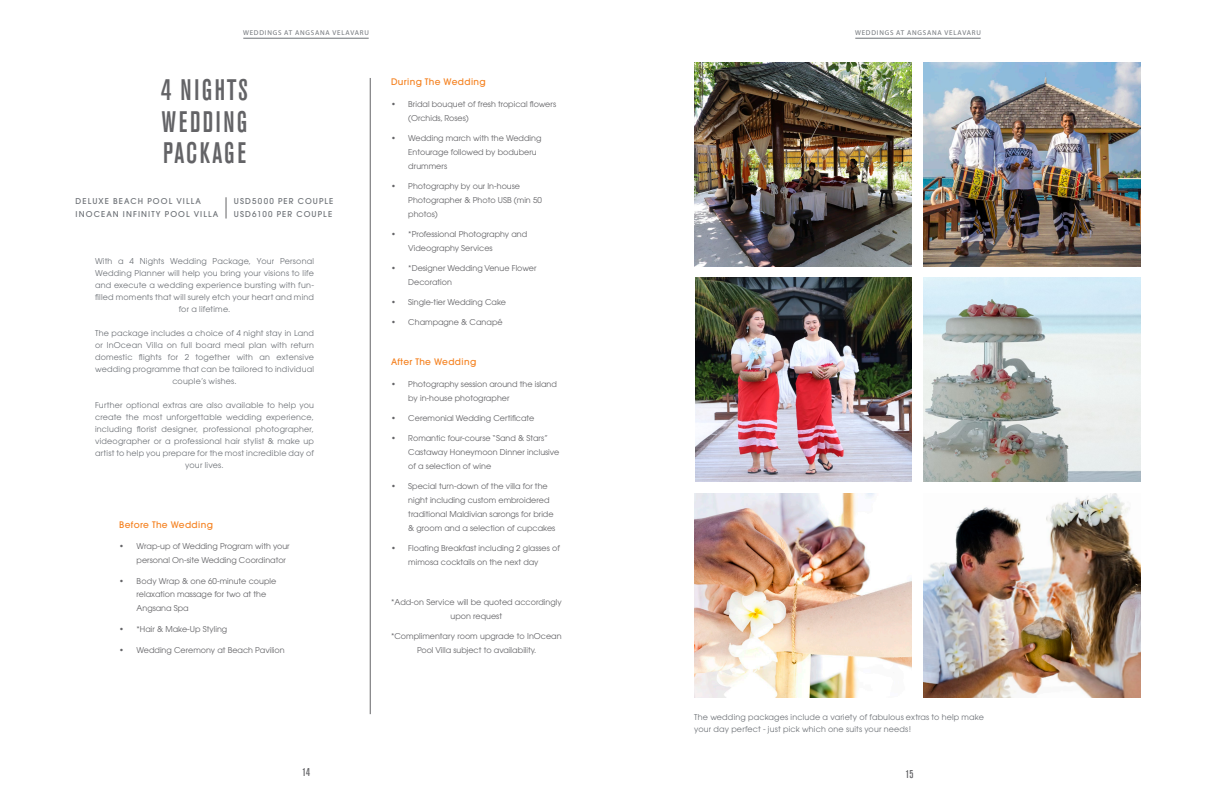
<style>
.page{position:relative;width:1224px;height:792px;background:#fff}
.page>*{position:absolute;margin:0;border:0;box-sizing:border-box;transform-origin:0 0}
.t1{font:500 condensed 29.5px "Akzidenz Grotesk BE";letter-spacing:.08em;color:#636366}
.Master_Page_Number{font:500 condensed 11.3px "Akzidenz Grotesk BE";color:#636366}
.Paragraph_Style_2{font:500 9px "Avant Garde";letter-spacing:.04em;color:#f58221}
.Paragraph_Style_2-2{font:8px/14px "Avant Garde";color:#636366}
.Body_copy{font:8px/12px "Avant Garde";letter-spacing:.025em;color:#6e7277;text-align:center}
.Intro_TWC_Uppercase{font:500 8px "Avant Garde";letter-spacing:.14em;color:#6e7277}
.t2{font:7px "Myriad Pro";letter-spacing:.11em;color:#6e7277}
</style>
<div class="page">
<hr style="left:370px;top:78px;width:1px;height:636px;background:#636366">
<hr style="left:243px;top:38px;width:126px;height:1px;background:#6e7277">
<img style="left:694px;top:62px;width:218px;height:204px">
<img style="left:923px;top:278px;width:218px;height:204px">
<img style="left:694px;top:493px;width:218px;height:204px">
<img style="left:923px;top:62px;width:218px;height:204px">
<img style="left:695px;top:278px;width:217px;height:204px">
<img style="left:923px;top:493px;width:218px;height:204px">
<hr style="left:855px;top:38px;width:126px;height:1px;background:#6e7277">
<svg style="left:226px;top:197px;width:1px;height:22px"></svg>
<p class="t2" style="left:243px;top:28px;width:127px">WEDDINGS AT ANGSANA VELAVARU</p>
<p class="t1" style="left:161px;top:74px;width:88px">4 NIGHTS</p>
<p class="t1" style="left:162px;top:105px;width:87px">WEDDING</p>
<p class="t1" style="left:163px;top:137px;width:85px">PACKAGE</p>
<p class="Intro_TWC_Uppercase" style="left:76px;top:197px;width:127px">DELUXE BEACH POOL VILLA</p>
<p class="Intro_TWC_Uppercase" style="left:234px;top:197px;width:101px">USD5000 PER COUPLE</p>
<p class="Intro_TWC_Uppercase" style="left:76px;top:209px;width:144px">INOCEAN INFINITY POOL VILLA</p>
<p class="Intro_TWC_Uppercase" style="left:234px;top:209px;width:100px">USD6100 PER COUPLE</p>
<p class="Body_copy" style="left:95px;top:255px;width:221px">With a 4 Nights Wedding Package, Your Personal Wedding Planner will help you bring your visions to life and execute a wedding experience bursting with fun&shy;filled moments that will surely etch your heart and mind for a lifetime.</p>
<p class="Body_copy" style="left:95px;top:327px;width:221px">The package includes a choice of 4 night stay in Land or InOcean Villa on full board meal plan with return domestic flights for 2 together with an extensive wedding programme that can be tailored to individual couple’s wishes.</p>
<p class="Body_copy" style="left:95px;top:399px;width:221px">Further optional extras are also available to help you create the most unforgettable wedding experience, including florist designer, professional photographer, videographer or a professional hair stylist &amp; make up artist to help you prepare for the most incredible day of your lives.</p>
<p class="Paragraph_Style_2" style="left:119px;top:519px;width:95px">Before The Wedding</p>
<p class="Paragraph_Style_2-2" style="left:137px;top:539px;width:155px;line-height:13.4px;text-indent:-17px">• Wrap-up of Wedding Program with your personal On-site Wedding Coordinator</p>
<p class="Paragraph_Style_2-2" style="left:137px;top:574px;width:141px;line-height:13.4px;text-indent:-17px">• Body Wrap &amp; one 60-minute couple relaxation massage for two at the<br>Angsana Spa</p>
<p class="Paragraph_Style_2-2" style="left:119px;top:622px;width:110px">• *Hair &amp; Make-Up Styling</p>
<p class="Paragraph_Style_2-2" style="left:119px;top:643px;width:167px">• Wedding Ceremony at Beach Pavilion</p>
<p class="Paragraph_Style_2" style="left:391px;top:77px;width:96px">During The Wedding</p>
<p class="Paragraph_Style_2-2" style="left:408px;top:97px;width:149px;text-indent:-17px">• Bridal bouquet of fresh tropical flowers (Orchids, Roses)</p>
<p class="Paragraph_Style_2-2" style="left:408px;top:131px;width:135px;text-indent:-17px">• Wedding march with the Wedding<br>Entourage followed by boduberu drummers</p>
<p class="Paragraph_Style_2-2" style="left:408px;top:179px;width:135px;text-indent:-17px">• Photography by our In-house<br>Photographer &amp; Photo USB (min 50 photos)</p>
<p class="Paragraph_Style_2-2" style="left:408px;top:227px;width:120px;text-indent:-17px">• *Professional Photography and<br>Videography Services</p>
<p class="Paragraph_Style_2-2" style="left:408px;top:261px;width:130px;text-indent:-17px">• *Designer Wedding Venue Flower<br>Decoration</p>
<p class="Paragraph_Style_2-2" style="left:391px;top:295px;width:117px">• Single-tier Wedding Cake</p>
<p class="Paragraph_Style_2-2" style="left:391px;top:315px;width:113px">• Champagne &amp; Canapé</p>
<p class="Paragraph_Style_2" style="left:391px;top:356px;width:87px">After The Wedding</p>
<p class="Paragraph_Style_2-2" style="left:408px;top:377px;width:150px;text-indent:-17px">• Photography session around the island by in-house photographer</p>
<p class="Paragraph_Style_2-2" style="left:391px;top:411px;width:145px">• Ceremonial Wedding Certificate</p>
<p class="Paragraph_Style_2-2" style="left:408px;top:431px;width:153px;text-indent:-17px">• Romantic four-course “Sand &amp; Stars”<br>Castaway Honeymoon Dinner inclusive of a selection of wine</p>
<p class="Paragraph_Style_2-2" style="left:408px;top:479px;width:149px;text-indent:-17px">• Special turn-down of the villa for the night including custom embroidered traditional Maldivian sarongs for bride &amp; groom and a selection of cupcakes</p>
<p class="Paragraph_Style_2-2" style="left:391px;top:541px;width:170px;text-align:center">• Floating Breakfast including 2 glasses of mimosa cocktails on the next day</p>
<p class="Paragraph_Style_2-2" style="left:391px;top:595px;width:172px;text-align:center">*Add-on Service will be quoted accordingly upon request</p>
<p class="Paragraph_Style_2-2" style="left:391px;top:629px;width:172px;text-align:center">*Complimentary room upgrade to InOcean<br>Pool Villa subject to availability.</p>
<p class="t2" style="left:855px;top:28px;width:127px">WEDDINGS AT ANGSANA VELAVARU</p>
<p class="Body_copy" style="left:694px;top:711px;width:291px">The wedding packages include a variety of fabulous extras to help make</p>
<p class="Body_copy" style="left:694px;top:723px;width:218px">your day perfect - just pick which one suits your needs!</p>
<p class="Master_Page_Number" style="left:302px;top:766px;width:9px">14</p>
<p class="Master_Page_Number" style="left:906px;top:768px;width:9px">15</p>
</div>
